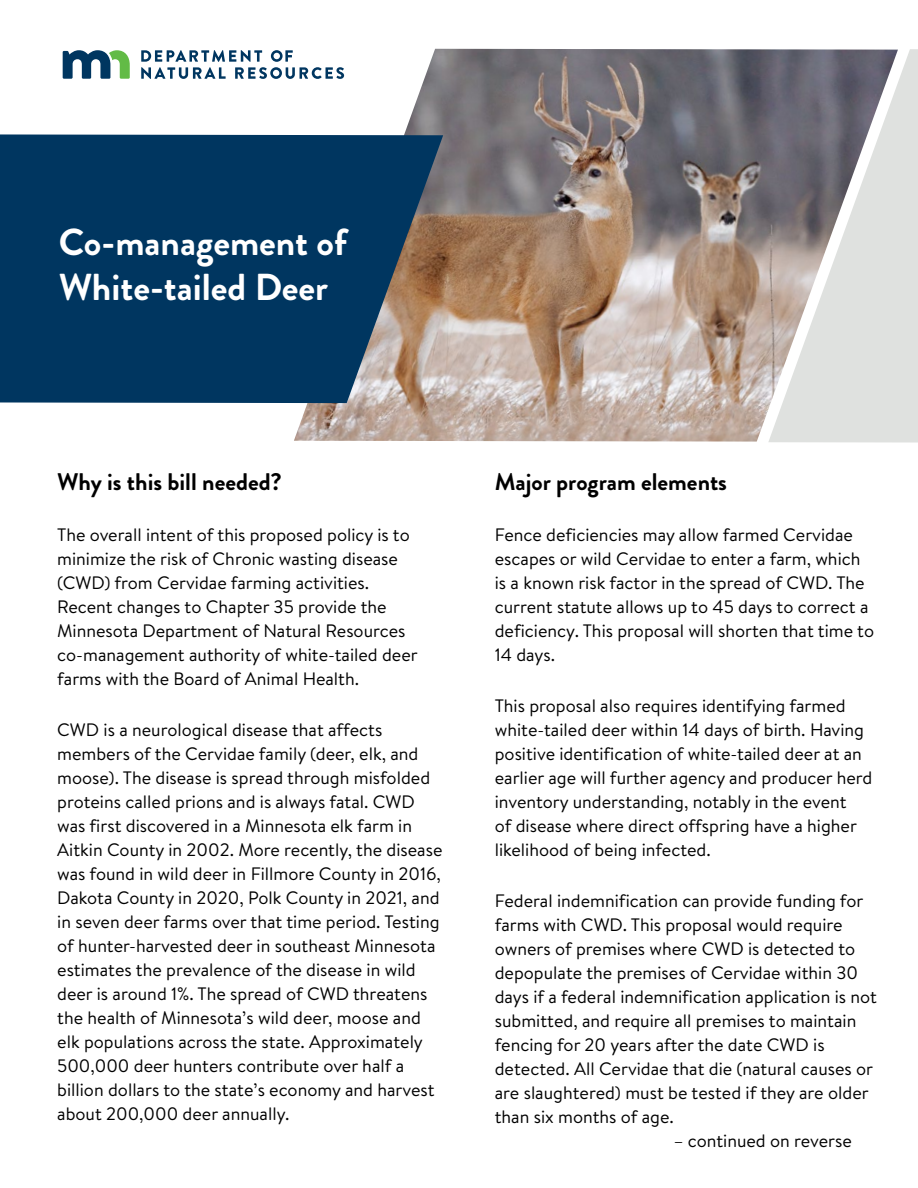
<style>
.page{position:relative;width:918px;height:1188px;background:#fff}
.page>*{position:absolute;margin:0;border:0;box-sizing:border-box;transform-origin:0 0}
.H1_Headline__Blue_Bo{font:700 37.5px/45px "Brandon Grotesque";color:#fff}
.H2_Subhead__Body{font:700 24px "Brandon Grotesque";color:#000}
.P_Body{font:18px/24px "Brandon Text";color:#000}
</style>
<div class="page">
<div style="left:806px;top:49px;width:112px;height:394px;background:#dfe1df"></div>
<img style="left:294px;top:49px;width:604px;height:393px">
<svg style="left:0;top:134px;width:443px;height:269px;fill:#003660"></svg>
<svg style="left:63px;top:50px;width:67px;height:29px"></svg>
<svg style="left:141px;top:50px;width:203px;height:29px"></svg>
<h1 class="H1_Headline__Blue_Bo" style="left:59px;top:220px;width:290px">Co-management of<br>White-tailed Deer</h1>
<h2 class="H2_Subhead__Body" style="left:57px;top:465px;width:226px">Why is this bill needed?</h2>
<p class="P_Body" style="left:57px;top:522px;width:362px">The overall intent of this proposed policy is to minimize the risk of Chronic wasting disease (CWD) from Cervidae farming activities.<br>Recent changes to Chapter 35 provide the Minnesota Department of Natural Resources co-management authority of white-tailed deer farms with the Board of Animal Health.</p>
<p class="P_Body" style="left:57px;top:717px;width:387px">CWD is a neurological disease that affects members of the Cervidae family (deer, elk, and moose). The disease is spread through misfolded proteins called prions and is always fatal. CWD was first discovered in a Minnesota elk farm in Aitkin County in 2002. More recently, the disease was found in wild deer in Fillmore County in 2016, Dakota County in 2020, Polk County in 2021, and in seven deer farms over that time period. Testing of hunter-harvested deer in southeast Minnesota estimates the prevalence of the disease in wild deer is around 1%. The spread of CWD threatens the health of Minnesota’s wild deer, moose and elk populations across the state. Approximately 500,000 deer hunters contribute over half a billion dollars to the state’s economy and harvest about 200,000 deer annually.</p>
<h2 class="H2_Subhead__Body" style="left:495px;top:465px;width:234px">Major program elements</h2>
<p class="P_Body" style="left:495px;top:522px;width:381px">Fence deficiencies may allow farmed Cervidae escapes or wild Cervidae to enter a farm, which is a known risk factor in the spread of CWD. The current statute allows up to 45 days to correct a deficiency. This proposal will shorten that time to 14 days.</p>
<p class="P_Body" style="left:495px;top:693px;width:379px">This proposal also requires identifying farmed white-tailed deer within 14 days of birth. Having positive identification of white-tailed deer at an earlier age will further agency and producer herd inventory understanding, notably in the event<br>of disease where direct offspring have a higher likelihood of being infected.</p>
<p class="P_Body" style="left:495px;top:888px;width:384px">Federal indemnification can provide funding for farms with CWD. This proposal would require owners of premises where CWD is detected to depopulate the premises of Cervidae within 30 days if a federal indemnification application is not submitted, and require all premises to maintain fencing for 20 years after the date CWD is detected. All Cervidae that die (natural causes or are slaughtered) must be tested if they are older than six months of age.</p>
<p class="P_Body" style="left:674px;top:1128px;width:180px">– continued on reverse</p>
</div>
